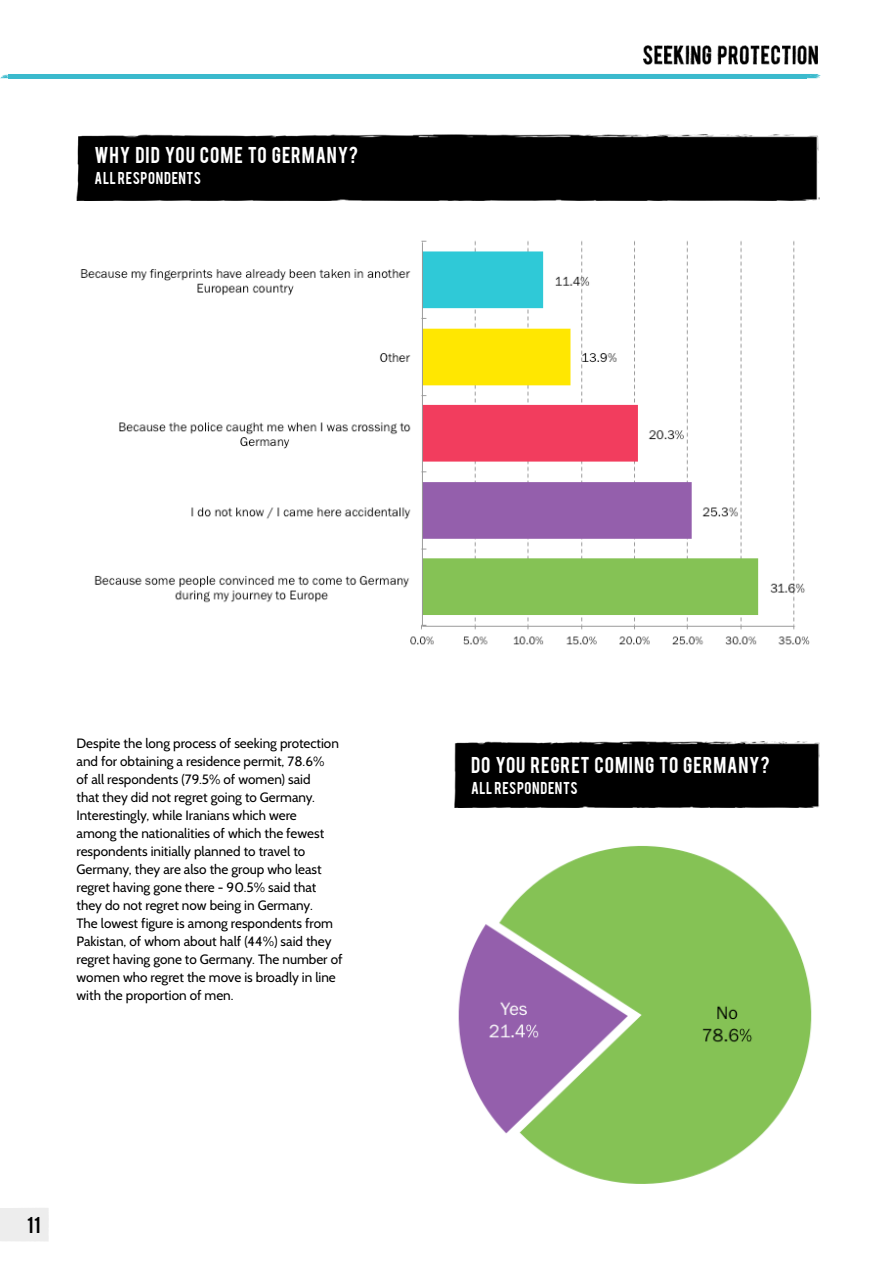
<style>
.page{position:relative;width:893px;height:1263px;background:#fff}
.page>*{position:absolute;margin:0;border:0;box-sizing:border-box;transform-origin:0 0}
.t1{font:18px "Bebas";letter-spacing:.05em;color:#fff}
.t2{font:18px "Bebas";color:#000}
.t3{font:13.5px/18px "Cabin";color:#000}
.t4{font:13.5px "Bebas";letter-spacing:.05em;color:#fff}
</style>
<div class="page">
<div style="left:454px;top:741px;width:366px;height:66px;background:#000"></div>
<div style="left:76px;top:135px;width:744px;height:65px;background:#000"></div>
<img style="left:643px;top:45px;width:174px;height:19px">
<div style="left:0;top:74px;width:821px;height:5px;background:#3bbacd"></div>
<img style="left:80px;top:240px;width:730px;height:405px">
<img style="left:458px;top:846px;width:354px;height:338px">
<div style="left:0;top:1208px;width:49px;height:33px;background:#ededed"></div>
<h1 class="t1" style="left:95px;top:142px;width:265px">WHY DID YOU COME TO GERMANY?</h1>
<p class="t4" style="left:95px;top:168px;width:108px">ALL RESPONDENTS</p>
<p class="t3" style="left:77px;top:734px;width:267px">Despite the long process of seeking protection and for obtaining a residence permit, 78.6%<br>of all respondents (79.5% of women) said<br>that they did not regret going to Germany.<br>Interestingly, while Iranians which were<br>among the nationalities of which the fewest respondents initially planned to travel to Germany, they are also the group who least regret having gone there - 90.5% said that they do not regret now being in Germany.<br>The lowest figure is among respondents from Pakistan, of whom about half (44%) said they regret having gone to Germany. The number of women who regret the move is broadly in line with the proportion of men.</p>
<h1 class="t2" style="left:27px;top:1211px;width:15px">11</h1>
<h1 class="t1" style="left:471px;top:752px;width:300px">DO YOU REGRET COMING TO GERMANY?</h1>
<p class="t4" style="left:471px;top:778px;width:108px">ALL RESPONDENTS</p>
</div>
